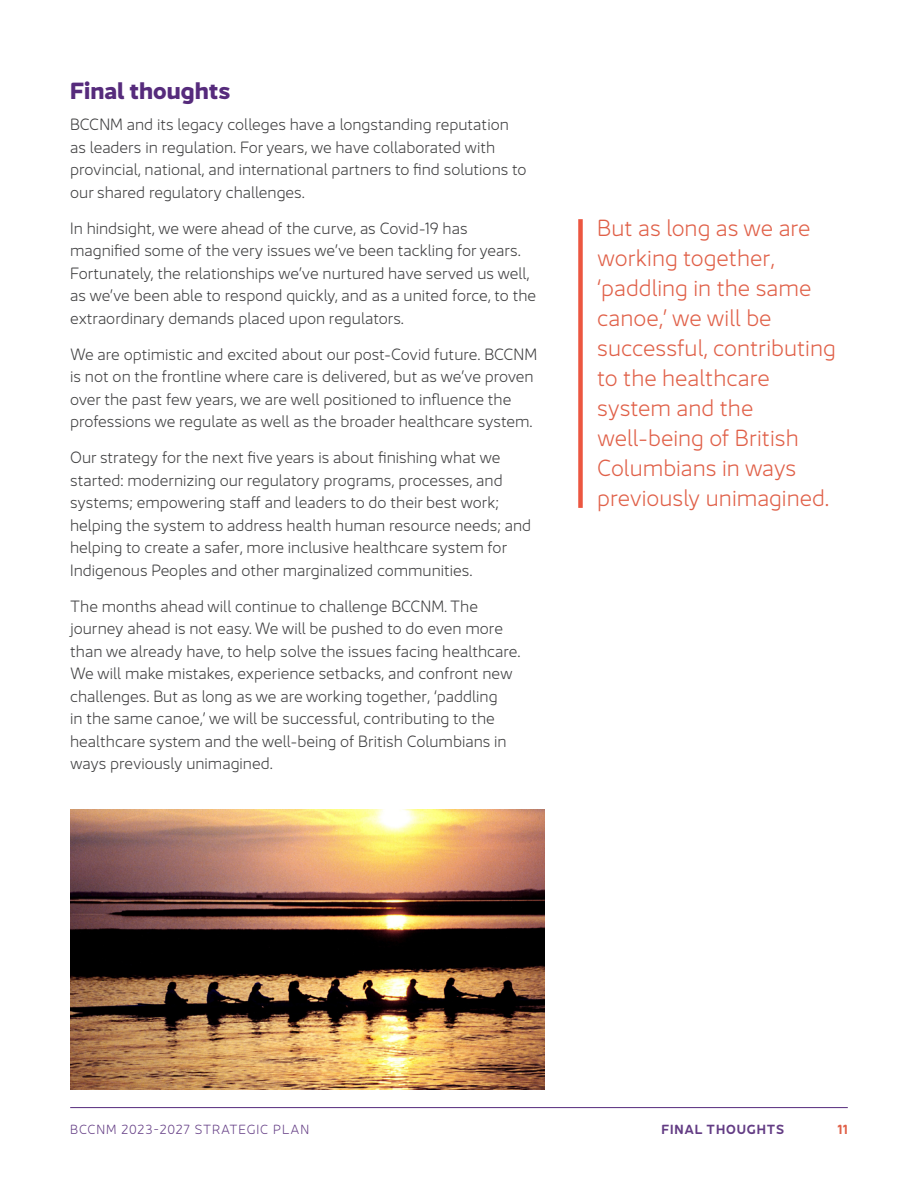
<style>
.page{position:relative;width:918px;height:1188px;background:#fff}
.page>*{position:absolute;margin:0;border:0;box-sizing:border-box;transform-origin:0 0}
.Callout{font:300 22.5px/30px "Jano Sans Pro";color:#e06048}
.t1{font:700 22.5px "Jano Sans Pro";color:#562b7c}
.Body{font:300 15.75px/22.5px "Jano Sans Pro";color:#3e3e3f}
.t2{font:300 12.75px "Jano Sans Pro";letter-spacing:.06em;color:#633c84}
.Body-2{font:600 12.75px "Jano Sans Pro";letter-spacing:.07em;color:#633c84}
.t3{font:600 12.75px "Jano Sans Pro";color:#e06048}
</style>
<div class="page">
<hr style="left:70px;top:1107px;width:778px;height:1px;background:#562b7c">
<div style="left:578px;top:219px;width:5px;height:289px;background:#ec5640"></div>
<img style="left:70px;top:810px;width:474px;height:279px">
<h2 class="t1" style="left:70px;top:71px;width:162px">Final thoughts</h2>
<p class="Body" style="left:70px;top:112px;width:458px">BCCNM and its legacy colleges have a longstanding reputation as leaders in regulation. For years, we have collaborated with provincial, national, and international partners to find solutions to our shared regulatory challenges.</p>
<p class="Body" style="left:70px;top:216px;width:468px">In hindsight, we were ahead of the curve, as Covid-19 has magnified some of the very issues we’ve been tackling for years.<br>Fortunately, the relationships we’ve nurtured have served us well, as we’ve been able to respond quickly, and as a united force, to the extraordinary demands placed upon regulators.</p>
<p class="Body" style="left:70px;top:342px;width:469px">We are optimistic and excited about our post-Covid future. BCCNM is not on the frontline where care is delivered, but as we’ve proven over the past few years, we are well positioned to influence the professions we regulate as well as the broader healthcare system.</p>
<p class="Body" style="left:70px;top:445px;width:463px">Our strategy for the next five years is about finishing what we started: modernizing our regulatory programs, processes, and systems; empowering staff and leaders to do their best work; helping the system to address health human resource needs; and helping to create a safer, more inclusive healthcare system for Indigenous Peoples and other marginalized communities.</p>
<p class="Body" style="left:70px;top:594px;width:452px">The months ahead will continue to challenge BCCNM. The journey ahead is not easy. We will be pushed to do even more than we already have, to help solve the issues facing healthcare.<br>We will make mistakes, experience setbacks, and confront new challenges. But as long as we are working together, ‘paddling<br>in the same canoe,’ we will be successful, contributing to the healthcare system and the well-being of British Columbians in ways previously unimagined.</p>
<p class="Callout" style="left:597px;top:211px;width:240px">But as long as we are working together, ‘paddling in the same canoe,’ we will be successful, contributing to the healthcare system and the well-being of British<br>Columbians in ways previously unimagined.</p>
<p class="Body-2" style="left:661px;top:1119px;width:124px">FINAL THOUGHTS</p>
<p class="t2" style="left:70px;top:1120px;width:240px">BCCNM 2023-2027 STRATEGIC PLAN</p>
<p class="t3" style="left:837px;top:1119px;width:12px">11</p>
</div>
